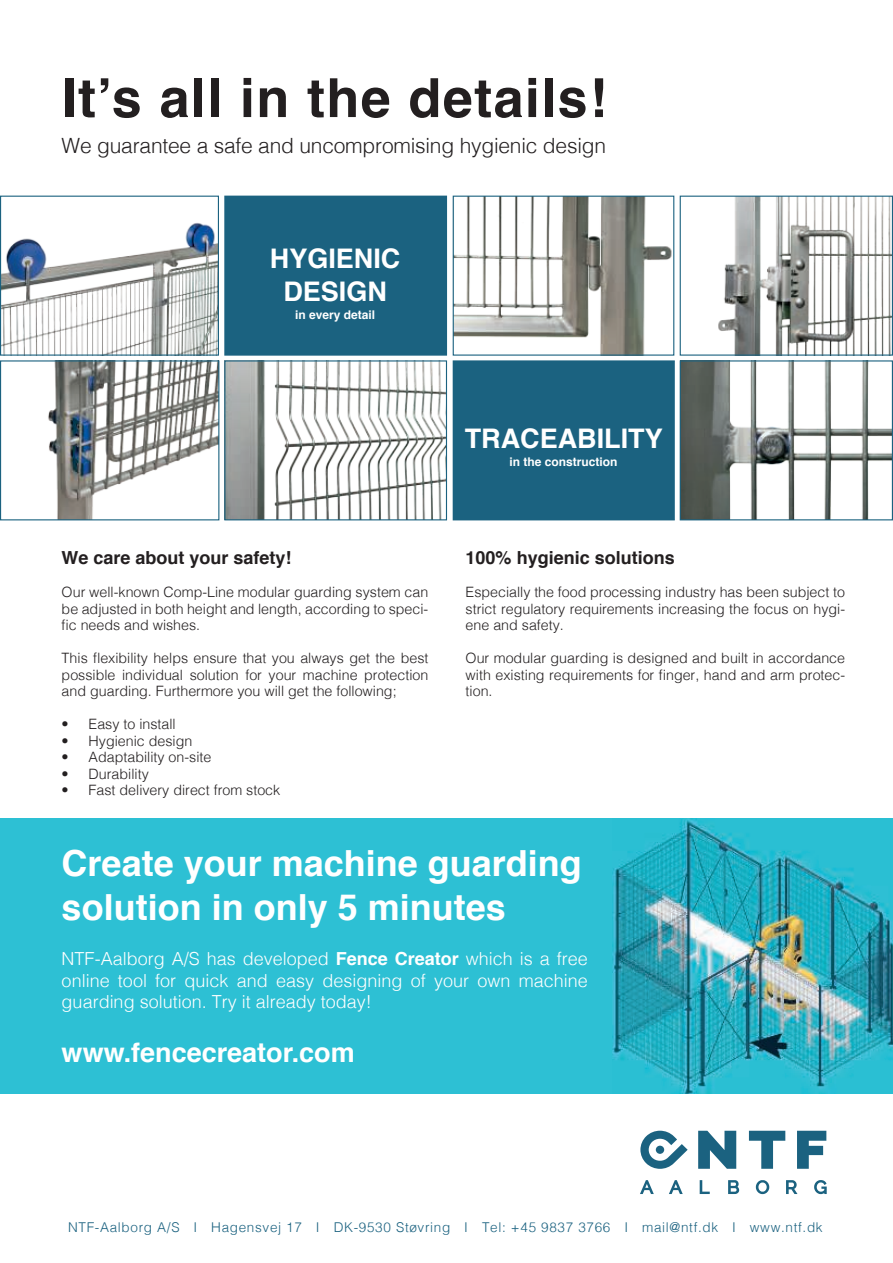
<style>
.page{position:relative;width:893px;height:1263px;background:#fff}
.page>*{position:absolute;margin:0;border:0;box-sizing:border-box;transform-origin:0 0}
.t1{font:700 54px "Helvetica";letter-spacing:.025em;color:#231f20}
.t2{font:700 36px/43.2px "Helvetica";color:#fff}
.t3{font:700 27px/32.4px "Helvetica";color:#fff;text-align:center}
.t4{font:300 21px "Helvetica";letter-spacing:-.01em;color:#231f20}
.t5{font:300 18px/21.6px "Helvetica";color:#fff;text-align:justify}
.t6{font:700 18px "Helvetica";color:#231f20}
.t7{font:300 14.25px/16.5px "Helvetica";color:#231f20;text-align:justify}
.t8{font:300 13.5px "Helvetica";letter-spacing:.05em;color:#1b6280}
.t9{font:700 12px "Helvetica";color:#fff}
.s1{font-weight:700}
</style>
<div class="page">
<div style="left:0;top:819px;width:893px;height:275px;background:#2dc0d4"></div>
<svg style="left:698px;top:1131px;width:38px;height:38px"></svg>
<svg style="left:749px;top:1131px;width:36px;height:38px"></svg>
<svg style="left:797px;top:1131px;width:29px;height:38px"></svg>
<svg style="left:640px;top:1180px;width:14px;height:14px"></svg>
<svg style="left:669px;top:1180px;width:14px;height:14px"></svg>
<svg style="left:700px;top:1180px;width:10px;height:14px"></svg>
<svg style="left:728px;top:1180px;width:11px;height:14px"></svg>
<svg style="left:756px;top:1180px;width:13px;height:14px"></svg>
<svg style="left:786px;top:1180px;width:11px;height:14px"></svg>
<svg style="left:814px;top:1180px;width:13px;height:14px"></svg>
<svg style="left:640px;top:1131px;width:48px;height:38px"></svg>
<img style="left:2px;top:223px;width:215px;height:131px">
<div style="left:0;top:196px;width:219px;height:160px;border:1px solid #1b6280"></div>
<div style="left:225px;top:196px;width:221px;height:159px;background:#1b6280"></div>
<div style="left:224px;top:196px;width:223px;height:160px;border:1px solid #1b6280"></div>
<img style="left:455px;top:198px;width:217px;height:156px">
<div style="left:453px;top:196px;width:221px;height:160px;border:1px solid #1b6280"></div>
<img style="left:718px;top:198px;width:173px;height:156px">
<div style="left:680px;top:196px;width:213px;height:160px;border:1px solid #1b6280"></div>
<img style="left:48px;top:362px;width:169px;height:156px">
<div style="left:0;top:360px;width:219px;height:160px;border:1px solid #1b6280"></div>
<img style="left:226px;top:362px;width:219px;height:156px">
<div style="left:224px;top:360px;width:223px;height:160px;border:1px solid #1b6280"></div>
<div style="left:453px;top:361px;width:221px;height:159px;background:#1b6280"></div>
<div style="left:453px;top:360px;width:222px;height:160px;border:1px solid #1b6280"></div>
<img style="left:682px;top:362px;width:209px;height:156px">
<div style="left:680px;top:360px;width:213px;height:160px;border:1px solid #1b6280"></div>
<img style="left:612px;top:819px;width:281px;height:275px">
<h1 class="t1" style="left:62px;top:54px;width:547px">It’s all in the details!</h1>
<h3 class="t4" style="left:62px;top:138px;width:546px">We guarantee a safe and uncompromising hygienic design</h3>
<h3 class="t3" style="left:270px;top:245px;width:132px">HYGIENIC<br>DESIGN</h3>
<p class="t9" style="left:295px;top:310px;width:82px">in every detail</p>
<p class="t6" style="left:62px;top:551px;width:231px">We care about your safety!</p>
<p class="t7" style="left:62px;top:585px;width:368px">Our well-known Comp-Line modular guarding system can be adjusted in both height and length, according to speci&shy;fic needs and wishes.</p>
<p class="t7" style="left:62px;top:649px;width:368px">This flexibility helps ensure that you always get the best possible individual solution for your machine protection and guarding. Furthermore you will get the following;</p>
<p class="t7" style="left:62px;top:717px;width:116px">• Easy to install</p>
<p class="t7" style="left:62px;top:734px;width:132px">• Hygienic design</p>
<p class="t7" style="left:62px;top:750px;width:151px">• Adaptability on-site</p>
<p class="t7" style="left:62px;top:767px;width:89px">• Durability</p>
<p class="t7" style="left:62px;top:783px;width:220px">• Fast delivery direct from stock</p>
<h3 class="t3" style="left:465px;top:425px;width:199px">TRACEABILITY</h3>
<p class="t9" style="left:509px;top:457px;width:110px">in the construction</p>
<p class="t6" style="left:466px;top:551px;width:211px">100% hygienic solutions</p>
<p class="t7" style="left:466px;top:585px;width:381px">Especially the food processing industry has been subject to strict regulatory requirements increasing the focus on hygi&shy;ene and safety.</p>
<p class="t7" style="left:466px;top:651px;width:381px">Our modular guarding is designed and built in accordance with existing requirements for finger, hand and arm protec&shy;tion.</p>
<h2 class="t2" style="left:62px;top:845px;width:522px">Create your machine guarding solution in only 5 minutes</h2>
<p class="t5" style="left:62px;top:949px;width:528px">NTF-Aalborg A/S has developed <span class="s1">Fence Creator</span> which is a free online tool for quick and easy designing of your own machine guarding solution. Try it already today!</p>
<h3 class="t3" style="left:62px;top:1039px;width:295px">www.fencecreator.com</h3>
<p class="t8" style="left:68px;top:1222px;width:756px">NTF-Aalborg A/S I Hagensvej 17 I DK-9530 Støvring I Tel: +45 9837 3766 I mail@ntf.dk I www.ntf.dk</p>
</div>
